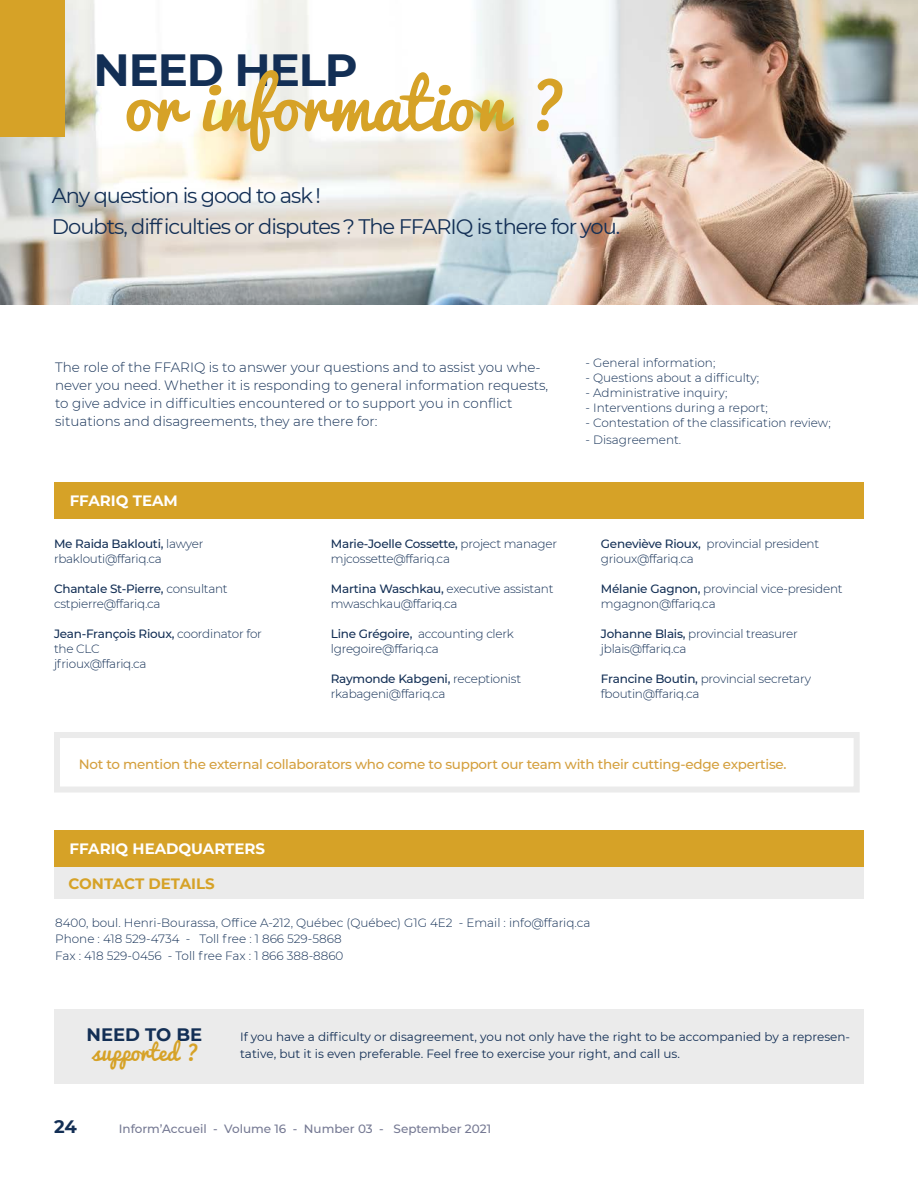
<style>
.page{position:relative;width:918px;height:1188px;background:#fff}
.page>*{position:absolute;margin:0;border:0;box-sizing:border-box;transform-origin:0 0}
.t1{font:67.5px "Pacifico";color:#d6a227}
.t2{font:700 45px "Montserrat";letter-spacing:-.025em;color:#132f55}
.t3{font:22.5px "Pacifico";color:#d6a227}
.t4{font:21px/31.5px "Montserrat";letter-spacing:-.05em;color:#132f55}
.t5{font:700 18px "Montserrat";color:#132f55}
.t6{font:700 15px "Montserrat";color:#fff}
.t7{font:700 15px "Montserrat";color:#d6a227}
.t8{font:300 13.5px/18px "Montserrat";color:#132f55}
.t9{font:500 13.5px "Montserrat";letter-spacing:-.02em;color:#d49f3d}
.t10{font:300 12px/15px "Montserrat";letter-spacing:-.02em;color:#132f55}
.t11{font:300 12px/16.5px "Montserrat";color:#132f55}
.t12{font:12px/16.5px "Montserrat";color:#132f55}
.t13{font:500 12px "Montserrat";color:#757993}
.s1{font-weight:500}
</style>
<div class="page">
<img style="left:0;top:0;width:918px;height:305px">
<div style="left:0;top:0;width:65px;height:136px;background:#d6a227"></div>
<div style="left:54px;top:867px;width:810px;height:32px;background:#ebebeb"></div>
<div style="left:54px;top:830px;width:810px;height:37px;background:#d6a227"></div>
<div style="left:54px;top:482px;width:810px;height:37px;background:#d6a227"></div>
<div style="left:54px;top:732px;width:806px;height:61px;background:#fff;border:6px solid #ebebeb"></div>
<div style="left:54px;top:1009px;width:810px;height:75px;background:#ebebeb"></div>
<h2 class="t2" style="left:93px;top:37px;width:266px">NEED HELP</h2>
<h1 class="t1" style="left:124px;top:69px;width:444px">or information ?</h1>
<h3 class="t4" style="left:52px;top:179px;width:570px">Any question is good to ask !<br>Doubts, difficulties or disputes ? The FFARIQ is there for you.</h3>
<p class="t8" style="left:55px;top:358px;width:495px">The role of the FFARIQ is to answer your questions and to assist you whe&shy;never you need. Whether it is responding to general information requests, to give advice in difficulties encountered or to support you in conflict situations and disagreements, they are there for:</p>
<p class="t6" style="left:70px;top:490px;width:110px">FFARIQ TEAM</p>
<p class="t10" style="left:54px;top:536px;width:151px"><span class="s1">Me Raida Baklouti,</span> lawyer rbaklouti@ffariq.ca</p>
<p class="t10" style="left:54px;top:581px;width:175px"><span class="s1">Chantale St-Pierre,</span> consultant cstpierre@ffariq.ca</p>
<p class="t10" style="left:54px;top:626px;width:210px"><span class="s1">Jean-François Rioux,</span> coordinator for the CLC<br>jfrioux@ffariq.ca</p>
<p class="t10" style="left:331px;top:536px;width:228px"><span class="s1">Marie-Joelle Cossette,</span> project manager mjcossette@ffariq.ca</p>
<p class="t10" style="left:331px;top:581px;width:224px"><span class="s1">Martina Waschkau,</span> executive assistant mwaschkau@ffariq.ca</p>
<p class="t10" style="left:331px;top:626px;width:185px"><span class="s1">Line Grégoire,</span> accounting clerk lgregoire@ffariq.ca</p>
<p class="t10" style="left:331px;top:671px;width:192px"><span class="s1">Raymonde Kabgeni,</span> receptionist rkabageni@ffariq.ca</p>
<p class="t11" style="left:586px;top:354px;width:131px">- General information;</p>
<p class="t11" style="left:586px;top:369px;width:175px">- Questions about a difficulty;</p>
<p class="t11" style="left:586px;top:384px;width:143px">- Administrative inquiry;</p>
<p class="t11" style="left:586px;top:399px;width:184px">- Interventions during a report;</p>
<p class="t11" style="left:586px;top:414px;width:247px">- Contestation of the classification review;</p>
<p class="t11" style="left:586px;top:431px;width:97px">- Disagreement.</p>
<p class="t10" style="left:601px;top:536px;width:220px"><span class="s1">Geneviève Rioux,</span> provincial president grioux@ffariq.ca</p>
<p class="t10" style="left:601px;top:581px;width:243px"><span class="s1">Mélanie Gagnon,</span> provincial vice-president mgagnon@ffariq.ca</p>
<p class="t10" style="left:601px;top:626px;width:198px"><span class="s1">Johanne Blais,</span> provincial treasurer jblais@ffariq.ca</p>
<p class="t10" style="left:601px;top:671px;width:212px"><span class="s1">Francine Boutin,</span> provincial secretary fboutin@ffariq.ca</p>
<p class="t9" style="left:79px;top:755px;width:709px">Not to mention the external collaborators who come to support our team with their cutting-edge expertise.</p>
<p class="t6" style="left:69px;top:838px;width:197px">FFARIQ HEADQUARTERS</p>
<p class="t7" style="left:69px;top:872px;width:148px">CONTACT DETAILS</p>
<p class="t11" style="left:55px;top:914px;width:537px">8400, boul. Henri-Bourassa, Office A-212, Québec (Québec) G1G 4E2 - Email : info@ffariq.ca<br>Phone : 418 529-4734 - Toll free : 1 866 529-5868<br>Fax : 418 529-0456 - Toll free Fax : 1 866 388-8860</p>
<h3 class="t5" style="left:87px;top:1021px;width:117px">NEED TO BE</h3>
<h3 class="t3" style="left:92px;top:1041px;width:109px">supported ?</h3>
<p class="t12" style="left:240px;top:1028px;width:612px">If you have a difficulty or disagreement, you not only have the right to be accompanied by a represen&shy;tative, but it is even preferable. Feel free to exercise your right, and call us.</p>
<h3 class="t5" style="left:54px;top:1114px;width:24px">24</h3>
<p class="t13" style="left:119px;top:1120px;width:374px">Inform’Accueil - Volume 16 - Number 03 - September 2021</p>
</div>
